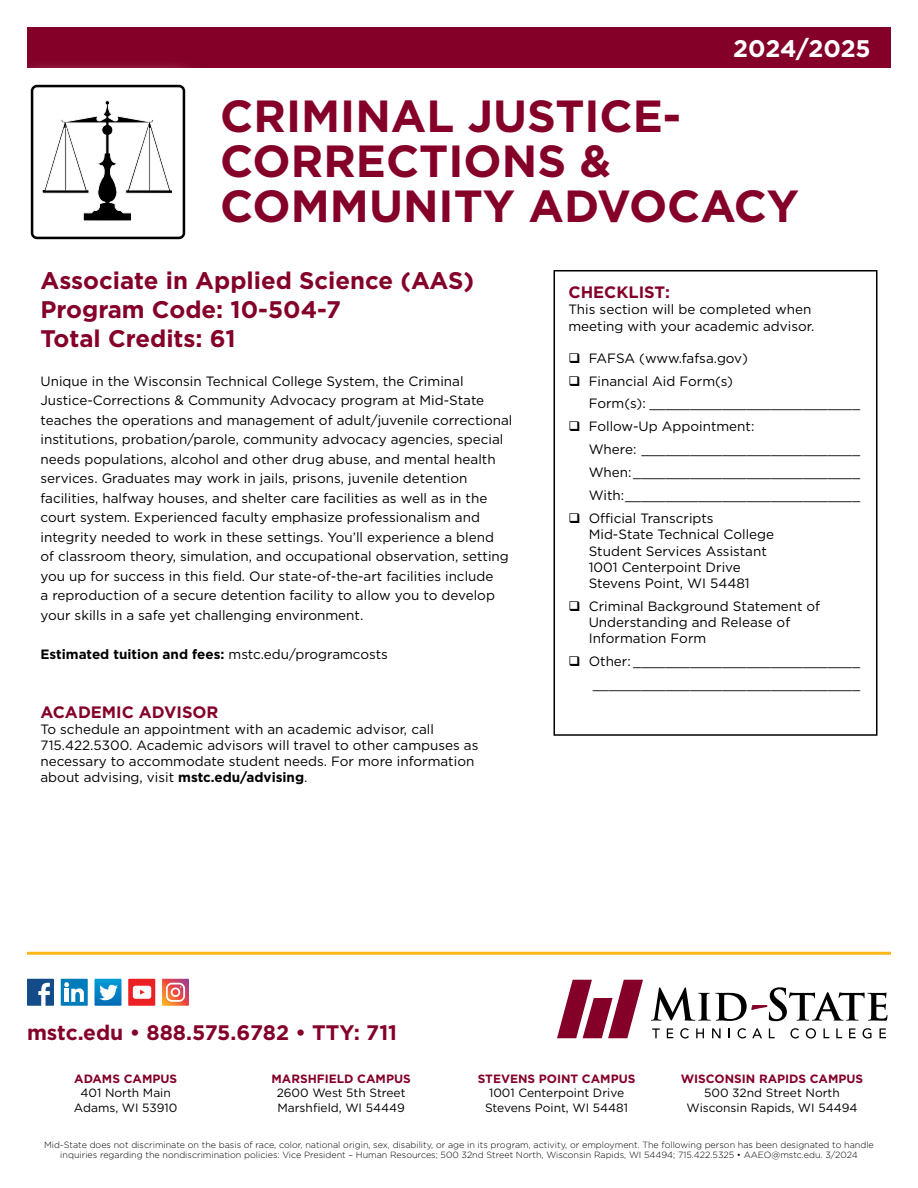
<style>
.page{position:relative;width:918px;height:1188px;background:#fff}
.page>*{position:absolute;margin:0;border:0;box-sizing:border-box;transform-origin:0 0}
.t1{font:700 45px/45px "Gotham";color:#840029}
.t2{font:700 24px/28.8px "Gotham";color:#840029}
.t3{font:700 24px "Gotham";letter-spacing:-.005em;color:#fff}
.t4{font:700 21px "Gotham";color:#840029}
.t5{font:700 16.5px "Gotham";color:#840029}
.t6{font:13.5px/19.5px "Gotham";color:#000}
.t7{font:700 13.5px "Gotham";color:#000}
.t8{font:12px/14.4px "Gotham";color:#000;text-align:center}
.t9{font:700 12px "Gotham";color:#840029}
.t10{font:300 9px/10.5px "Gotham";color:#000;text-align:center}
.s1{font-weight:400}
.s2{font-weight:700}
</style>
<div class="page">
<div style="left:27px;top:27px;width:864px;height:41px;background:#840029"></div>
<div style="left:5px;top:59px;width:206px;height:206px;background:#fff"></div>
<div style="left:31px;top:85px;width:154px;height:154px;border:3px solid #000;border-radius:5px"></div>
<svg style="left:42px;top:100px;width:130px;height:121px"></svg>
<div style="left:554px;top:270px;width:324px;height:466px;border:2px solid #000"></div>
<hr style="left:27px;top:952px;width:864px;height:3px;background:#fdb71a">
<svg style="left:557px;top:980px;width:86px;height:58px"></svg>
<svg style="left:651px;top:987px;width:236px;height:34px"></svg>
<svg style="left:652px;top:1028px;width:8px;height:10px"></svg>
<svg style="left:667px;top:1028px;width:6px;height:10px"></svg>
<svg style="left:680px;top:1028px;width:9px;height:11px"></svg>
<svg style="left:696px;top:1028px;width:8px;height:10px"></svg>
<svg style="left:712px;top:1028px;width:9px;height:10px"></svg>
<svg style="left:738px;top:1028px;width:8px;height:11px"></svg>
<svg style="left:752px;top:1028px;width:10px;height:10px"></svg>
<svg style="left:769px;top:1028px;width:6px;height:10px"></svg>
<svg style="left:790px;top:1028px;width:9px;height:11px"></svg>
<svg style="left:806px;top:1028px;width:10px;height:11px"></svg>
<svg style="left:824px;top:1028px;width:5px;height:10px"></svg>
<svg style="left:836px;top:1028px;width:6px;height:10px"></svg>
<svg style="left:849px;top:1028px;width:7px;height:10px"></svg>
<svg style="left:863px;top:1028px;width:9px;height:11px"></svg>
<svg style="left:880px;top:1028px;width:6px;height:10px"></svg>
<svg style="left:27px;top:979px;width:27px;height:27px"></svg>
<div style="left:61px;top:979px;width:27px;height:27px;background:#007cbb"></div>
<svg style="left:64px;top:982px;width:20px;height:20px"></svg>
<svg style="left:94px;top:979px;width:28px;height:27px"></svg>
<div style="left:128px;top:979px;width:27px;height:27px;background:#ed2024"></div>
<div style="left:133px;top:986px;width:18px;height:13px;background:#fff;border-radius:3px"></div>
<svg style="left:140px;top:990px;width:5px;height:5px"></svg>
<svg style="left:162px;top:979px;width:27px;height:27px"></svg>
<h2 class="t3" style="left:733px;top:32px;width:139px">2024/2025</h2>
<h1 class="t1" style="left:220px;top:93px;width:580px">CRIMINAL JUSTICE-<br>CORRECTIONS &amp;<br>COMMUNITY ADVOCACY</h1>
<h2 class="t2" style="left:40px;top:266px;width:435px">Associate in Applied Science (AAS)<br>Program Code: 10-504-7<br>Total Credits: 61</h2>
<p class="t6" style="left:40px;top:371px;width:473px">Unique in the Wisconsin Technical College System, the Criminal Justice-Corrections &amp; Community Advocacy program at Mid-State teaches the operations and management of adult/juvenile correctional institutions, probation/parole, community advocacy agencies, special needs populations, alcohol and other drug abuse, and mental health services. Graduates may work in jails, prisons, juvenile detention facilities, halfway houses, and shelter care facilities as well as in the court system. Experienced faculty emphasize professionalism and integrity needed to work in these settings. You’ll experience a blend<br>of classroom theory, simulation, and occupational observation, setting you up for success in this field. Our state-of-the-art facilities include<br>a reproduction of a secure detention facility to allow you to develop your skills in a safe yet challenging environment.</p>
<p class="t7" style="left:40px;top:645px;width:349px">Estimated tuition and fees: <span class="s1">mstc.edu/programcosts</span></p>
<p class="t5" style="left:40px;top:701px;width:180px">ACADEMIC ADVISOR</p>
<p class="t6" style="left:40px;top:721px;width:440px;line-height:16.2px">To schedule an appointment with an academic advisor, call 715.422.5300. Academic advisors will travel to other campuses as necessary to accommodate student needs. For more information about advising, visit <span class="s2">mstc.edu/advising</span>.</p>
<p class="t5" style="left:568px;top:281px;width:103px">CHECKLIST:</p>
<p class="t6" style="left:568px;top:301px;width:247px;line-height:16.2px">This section will be completed when meeting with your academic advisor.</p>
<p class="t6" style="left:568px;top:348px;width:181px">❑ FAFSA (www.fafsa.gov)</p>
<p class="t6" style="left:589px;top:369px;width:273px;line-height:23px;text-indent:-20px">❑ Financial Aid Form(s)<br>Form(s): __________________________</p>
<p class="t6" style="left:589px;top:415px;width:273px;line-height:23px;text-indent:-20px">❑ Follow-Up Appointment:<br>Where: ___________________________ When:____________________________ With:_____________________________</p>
<p class="t6" style="left:589px;top:510px;width:187px;line-height:16.2px;text-indent:-20px">❑ Official Transcripts<br>Mid-State Technical College<br>Student Services Assistant<br>1001 Centerpoint Drive<br>Stevens Point, WI 54481</p>
<p class="t6" style="left:589px;top:598px;width:233px;line-height:16.2px;text-indent:-20px">❑ Criminal Background Statement of<br>Understanding and Release of<br>Information Form</p>
<p class="t6" style="left:568px;top:650px;width:293px;line-height:23px;text-align:right">❑ Other: ____________________________ _________________________________</p>
<h3 class="t4" style="left:27px;top:1018px;width:372px">mstc.edu • 888.575.6782 • TTY: 711</h3>
<p class="t9" style="left:74px;top:1071px;width:104px">ADAMS CAMPUS</p>
<p class="t8" style="left:74px;top:1086px;width:105px">401 North Main<br>Adams, WI 53910</p>
<p class="t9" style="left:272px;top:1071px;width:141px">MARSHFIELD CAMPUS</p>
<p class="t8" style="left:277px;top:1086px;width:130px;text-align:left">2600 West 5th Street<br>Marshfield, WI 54449</p>
<p class="t9" style="left:478px;top:1071px;width:159px">STEVENS POINT CAMPUS</p>
<p class="t8" style="left:485px;top:1086px;width:145px">1001 Centerpoint Drive<br>Stevens Point, WI 54481</p>
<p class="t9" style="left:681px;top:1071px;width:184px">WISCONSIN RAPIDS CAMPUS</p>
<p class="t8" style="left:687px;top:1086px;width:172px">500 32nd Street North<br>Wisconsin Rapids, WI 54494</p>
<p class="t10" style="left:44px;top:1139px;width:831px">Mid-State does not discriminate on the basis of race, color, national origin, sex, disability, or age in its program, activity, or employment. The following person has been designated to handle inquiries regarding the nondiscrimination policies: Vice President – Human Resources; 500 32nd Street North, Wisconsin Rapids, WI 54494; 715.422.5325 • AAEO@mstc.edu. 3/2024</p>
</div>
